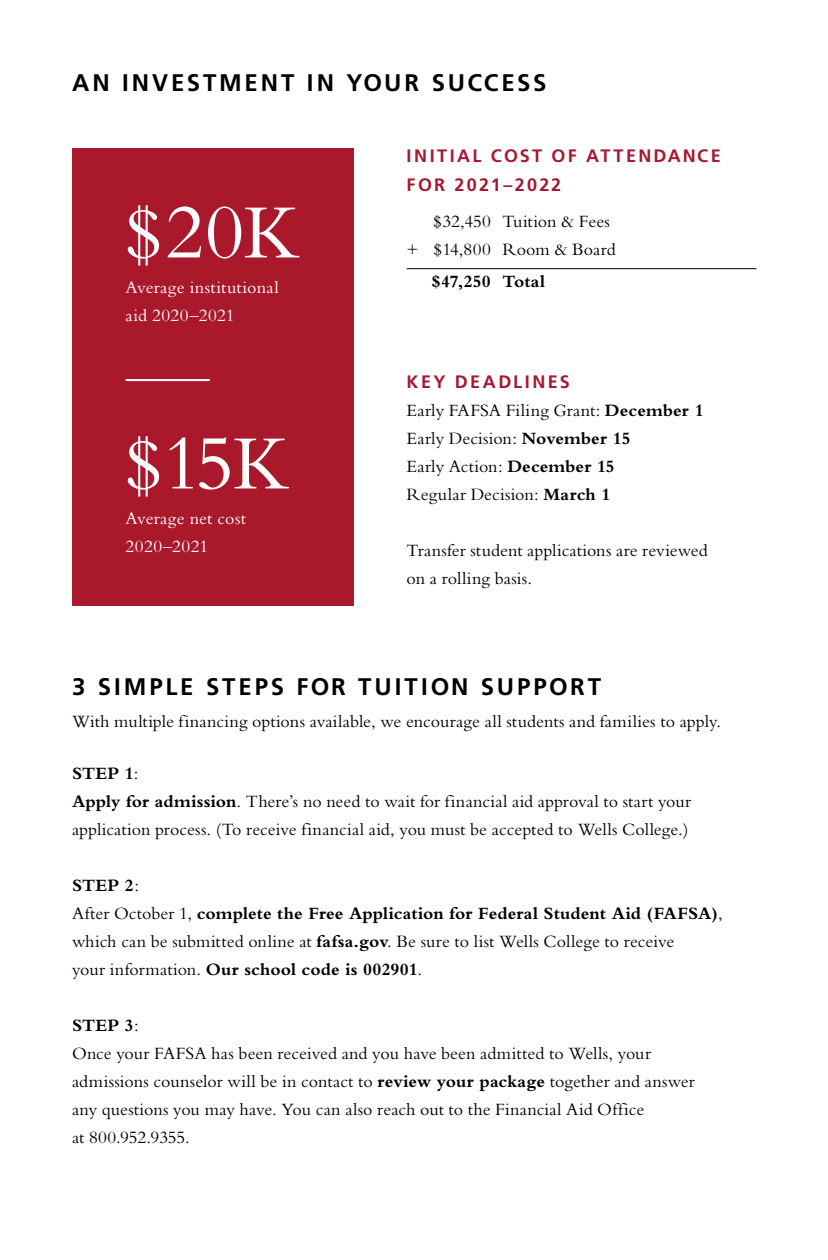
<style>
.page{position:relative;width:828px;height:1260px;background:#fff}
.page>*{position:absolute;margin:0;border:0;box-sizing:border-box;transform-origin:0 0}
.t1{font:80px "Bembo";letter-spacing:-.015em;color:#fff}
.t2{font:700 24px "Frutiger";letter-spacing:.12em;color:#000}
.t3{font:18px/28px "Bembo";letter-spacing:.005em;color:#000}
.t4{font:18px/28px "Bembo";letter-spacing:.02em;color:#fff}
.t5{font:700 18px/28.8px "Frutiger";letter-spacing:.13em;color:#a61932}
.t6{font:700 18px "Bembo";letter-spacing:.01em;color:#000}
.s1{font-weight:700}
.s2{font-weight:400}
</style>
<div class="page">
<div style="left:72px;top:148px;width:282px;height:458px;background:#aa182c"></div>
<hr style="left:407px;top:268px;width:349px;height:1px;background:#000">
<hr style="left:126px;top:379px;width:84px;height:2px;background:#fff">
<p class="t2" style="left:72px;top:68px;width:476px">AN INVESTMENT IN YOUR SUCCESS</p>
<p class="t1" style="left:126px;top:186px;width:175px">$20K</p>
<p class="t4" style="left:126px;top:273px;width:155px">Average institutional aid 2020–2021</p>
<p class="t1" style="left:126px;top:417px;width:165px">$15K</p>
<p class="t4" style="left:126px;top:504px;width:122px">Average net cost</p>
<p class="t4" style="left:126px;top:532px;width:84px">2020–2021</p>
<p class="t5" style="left:407px;top:141px;width:316px">INITIAL COST OF ATTENDANCE<br>FOR 2021–2022</p>
<p class="t3" style="left:433px;top:207px;width:178px">$32,450 Tuition &amp; Fees</p>
<p class="t3" style="left:407px;top:235px;width:211px">+ $14,800 Room &amp; Board</p>
<p class="t6" style="left:432px;top:271px;width:115px">$47,250 Total</p>
<p class="t5" style="left:407px;top:367px;width:165px">KEY DEADLINES</p>
<p class="t3" style="left:407px;top:396px;width:299px">Early FAFSA Filing Grant: <span class="s1">December 1</span></p>
<p class="t3" style="left:407px;top:424px;width:226px">Early Decision: <span class="s1">November 15</span></p>
<p class="t3" style="left:407px;top:452px;width:210px">Early Action: <span class="s1">December 15</span></p>
<p class="t3" style="left:407px;top:480px;width:205px">Regular Decision: <span class="s1">March 1</span></p>
<p class="t3" style="left:407px;top:536px;width:303px">Transfer student applications are reviewed</p>
<p class="t3" style="left:407px;top:564px;width:127px">on a rolling basis.</p>
<p class="t2" style="left:72px;top:673px;width:531px">3 SIMPLE STEPS FOR TUITION SUPPORT</p>
<p class="t3" style="left:72px;top:707px;width:651px">With multiple financing options available, we encourage all students and families to apply.</p>
<p class="t6" style="left:72px;top:763px;width:68px">STEP 1<span class="s2">:</span></p>
<p class="t3" style="left:72px;top:787px;width:621px"><span class="s1">Apply for admission</span>. There’s no need to wait for financial aid approval to start your application process. (To receive financial aid, you must be accepted to Wells College.)</p>
<p class="t6" style="left:72px;top:875px;width:69px">STEP 2<span class="s2">:</span></p>
<p class="t3" style="left:72px;top:899px;width:652px">After October 1, <span class="s1">complete the Free Application for Federal Student Aid (FAFSA)</span>, which can be submitted online at <span class="s1">fafsa.gov</span>. Be sure to list Wells College to receive<br>your information. <span class="s1">Our school code is 002901</span>.</p>
<p class="t6" style="left:72px;top:1015px;width:68px">STEP 3<span class="s2">:</span></p>
<p class="t3" style="left:72px;top:1039px;width:624px">Once your FAFSA has been received and you have been admitted to Wells, your admissions counselor will be in contact to <span class="s1">review your package</span> together and answer any questions you may have. You can also reach out to the Financial Aid Office<br>at 800.952.9355.</p>
</div>
